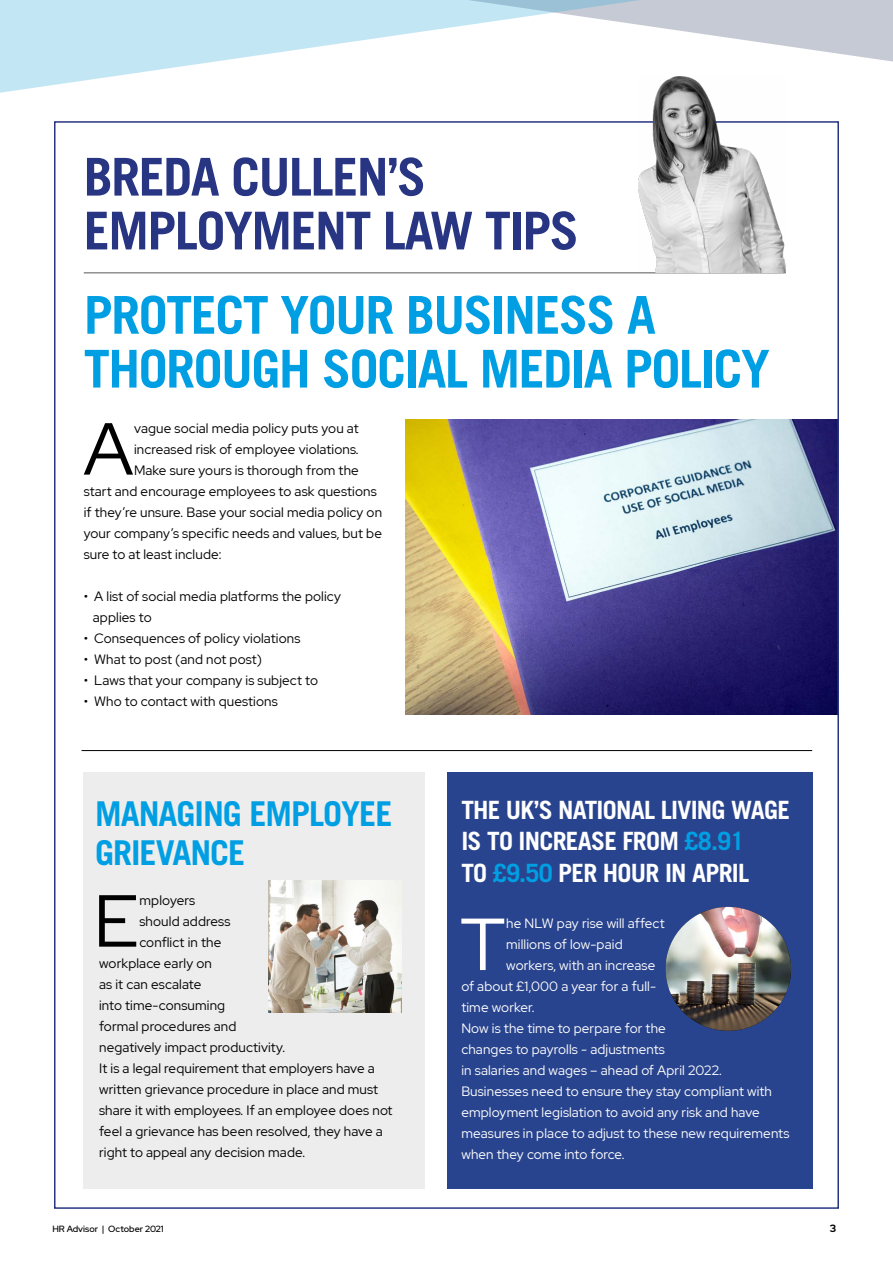
<style>
.page{position:relative;width:893px;height:1263px;background:#fff}
.page>*{position:absolute;margin:0;border:0;box-sizing:border-box;transform-origin:0 0}
.t1{font:73.5px "Red Hat Display";color:#000}
.t2{font:73.5px "Red Hat Display";color:#fff}
.t3{font:700 52.2px/53.8px "Trade Gothic LT";letter-spacing:-.03em;color:#009fe3}
.t4{font:700 52.2px/53.8px "Trade Gothic LT";letter-spacing:-.03em;color:#283583}
.t5{font:700 34.2px/39px "Trade Gothic LT";letter-spacing:-.03em;color:#009fe3}
.t6{font:700 25.2px/31.5px "Trade Gothic LT";letter-spacing:-.03em;color:#fff}
.t7{font:13.5px/21px "Red Hat Display";letter-spacing:.01em;color:#000}
.t8{font:13.5px "Red Hat Display";letter-spacing:.01em;color:#fff}
.t9{font:700 10.5px "Red Hat Display";color:#000}
.t10{font:500 9px "Red Hat Display";color:#000}
.s1{color:#009fe3}
.s2{color:#fff}
</style>
<div class="page">
<svg style="left:0;top:0;width:893px;height:93px"></svg>
<hr style="left:84px;top:272px;width:701px;height:1px;background:#575756">
<img style="left:406px;top:419px;width:430px;height:295px">
<div style="left:84px;top:772px;width:341px;height:416px;background:#ededed"></div>
<hr style="left:82px;top:750px;width:730px;height:1px;background:#000">
<img style="left:268px;top:880px;width:134px;height:132px">
<div style="left:447px;top:772px;width:365px;height:416px;background:#29448e"></div>
<img style="left:665px;top:907px;width:126px;height:124px">
<img style="left:639px;top:77px;width:146px;height:195px">
<h2 class="t4" style="left:84px;top:149px;width:497px">BREDA CULLEN’S<br>EMPLOYMENT LAW TIPS</h2>
<h2 class="t3" style="left:84px;top:287px;width:688px">PROTECT YOUR BUSINESS A<br>THOROUGH SOCIAL MEDIA POLICY</h2>
<h1 class="t1" style="left:83px;top:401px;width:51px">A</h1>
<p class="t7" style="left:134px;top:417px;width:226px">vague social media policy puts you at</p>
<p class="t7" style="left:134px;top:438px;width:226px">increased risk of employee violations.</p>
<p class="t7" style="left:134px;top:459px;width:226px">Make sure yours is thorough from the</p>
<p class="t7" style="left:84px;top:480px;width:294px">start and encourage employees to ask questions</p>
<p class="t7" style="left:84px;top:501px;width:300px">if they’re unsure. Base your social media policy on</p>
<p class="t7" style="left:84px;top:522px;width:300px">your company’s specific needs and values, but be</p>
<p class="t7" style="left:84px;top:543px;width:139px">sure to at least include:</p>
<p class="t7" style="left:93px;top:585px;width:250px;text-indent:-9px">• A list of social media platforms the policy applies to</p>
<p class="t7" style="left:84px;top:627px;width:218px">• Consequences of policy violations</p>
<p class="t7" style="left:84px;top:648px;width:180px">• What to post (and not post)</p>
<p class="t7" style="left:84px;top:669px;width:236px">• Laws that your company is subject to</p>
<p class="t7" style="left:84px;top:690px;width:196px">• Who to contact with questions</p>
<h3 class="t5" style="left:95px;top:794px;width:299px">MANAGING EMPLOYEE<br>GRIEVANCE</h3>
<h1 class="t1" style="left:93px;top:873px;width:47px">E</h1>
<p class="t7" style="left:139px;top:889px;width:57px">mployers</p>
<p class="t7" style="left:139px;top:910px;width:93px">should address</p>
<p class="t7" style="left:139px;top:931px;width:83px">conflict in the</p>
<p class="t7" style="left:99px;top:952px;width:114px">workplace early on</p>
<p class="t7" style="left:99px;top:973px;width:104px">as it can escalate</p>
<p class="t7" style="left:99px;top:994px;width:127px">into time-consuming</p>
<p class="t7" style="left:99px;top:1015px;width:139px">formal procedures and</p>
<p class="t7" style="left:99px;top:1036px;width:187px">negatively impact productivity.</p>
<p class="t7" style="left:99px;top:1057px;width:277px">It is a legal requirement that employers have a</p>
<p class="t7" style="left:99px;top:1078px;width:280px">written grievance procedure in place and must</p>
<p class="t7" style="left:99px;top:1099px;width:295px">share it with employees. If an employee does not</p>
<p class="t7" style="left:99px;top:1120px;width:285px">feel a grievance has been resolved, they have a</p>
<p class="t7" style="left:99px;top:1141px;width:207px">right to appeal any decision made.</p>
<h3 class="t6" style="left:461px;top:794px;width:330px">THE UK’S NATIONAL LIVING WAGE<br>IS TO INCREASE FROM <span class="s1">£8.91<br></span>TO <span class="s1">£9.50</span> PER HOUR IN APRIL</h3>
<h1 class="t2" style="left:460px;top:896px;width:47px">T</h1>
<p class="t8" style="left:506px;top:914px;width:160px">he NLW pay rise will affect</p>
<p class="t8" style="left:506px;top:935px;width:118px">millions of low-paid</p>
<p class="t8" style="left:506px;top:956px;width:151px">workers, with an increase</p>
<p class="t8" style="left:461px;top:977px;width:196px">of about £1,000 a year for a full-</p>
<p class="t8" style="left:461px;top:998px;width:75px">time worker.</p>
<p class="t8" style="left:461px;top:1019px;width:206px">Now is the time to perpare for the</p>
<p class="t8" style="left:461px;top:1040px;width:205px">changes to payrolls - adjustments</p>
<p class="t8" style="left:461px;top:1061px;width:262px">in salaries and wages – ahead of April 2022.</p>
<p class="t8" style="left:461px;top:1082px;width:312px">Businesses need to ensure they stay compliant with</p>
<p class="t8" style="left:461px;top:1103px;width:300px">employment legislation to avoid any risk and have</p>
<p class="t8" style="left:461px;top:1124px;width:330px">measures in place to adjust to these new requirements</p>
<p class="t8" style="left:461px;top:1145px;width:165px">when they come into force.</p>
<p class="t10" style="left:52px;top:1223px;width:113px">HR Advisor | October 2021</p>
<p class="t9" style="left:830px;top:1222px;width:8px">3<span class="s2">2</span></p>
</div>
